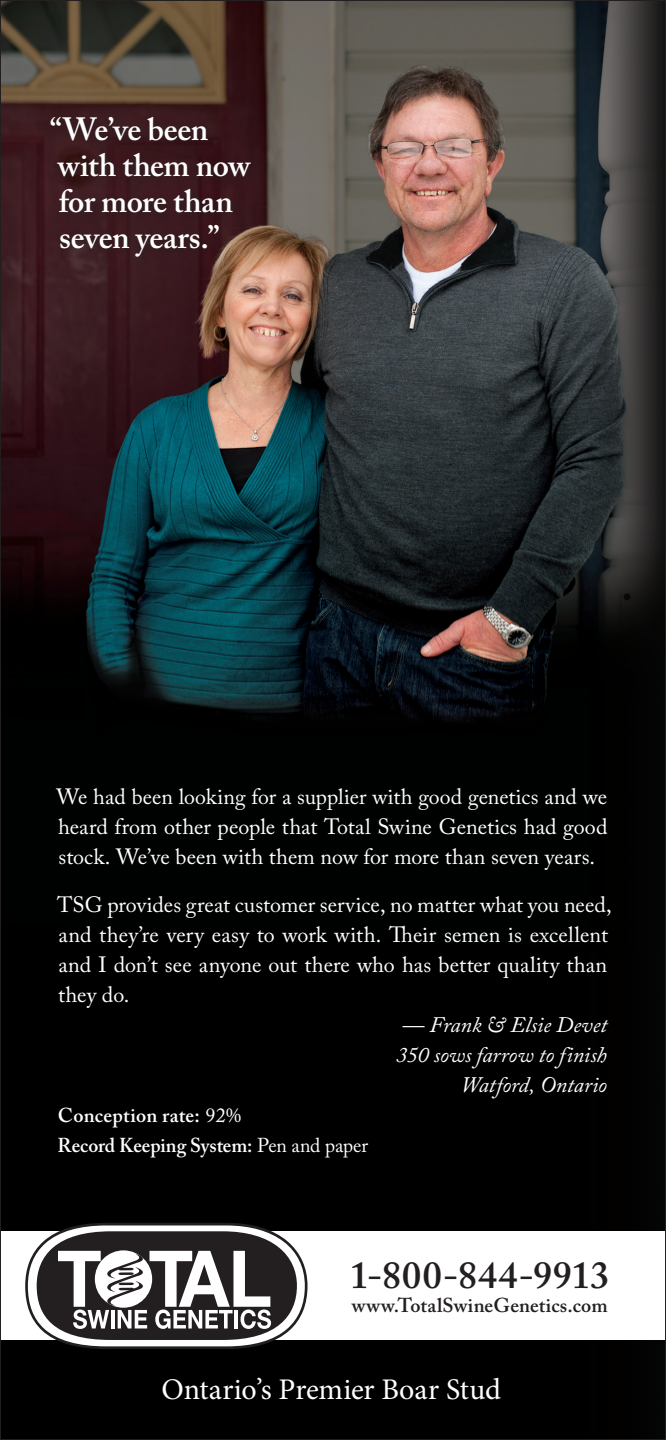
<style>
.page{position:relative;width:666px;height:1440px;background:#fff}
.page>*{position:absolute;margin:0;border:0;box-sizing:border-box;transform-origin:0 0}
.t1{font:600 38px "Adobe Caslon Pro";letter-spacing:.025em;color:#231f20}
.t2{font:600 32px/36px "Adobe Caslon Pro";letter-spacing:-.01em;color:#fff}
.t3{font:30px "Minion Pro";letter-spacing:-.005em;color:#fff}
.t4{font:22px/30px "Adobe Caslon Pro";letter-spacing:.005em;color:#fff;text-align:justify}
.t5{font:italic 22px/30px "Adobe Caslon Pro";color:#fff;text-align:right}
.t6{font:600 20px/30px "Adobe Caslon Pro";letter-spacing:.005em;color:#fff}
.t7{font:600 20px "Adobe Caslon Pro";letter-spacing:.01em;color:#231f20}
.s1{font-weight:400}
</style>
<div class="page">
<img style="left:2px;top:2px;width:662px;height:1436px">
<div style="left:0;top:1231px;width:666px;height:109px;background:#fff"></div>
<svg style="left:25px;top:1223px;width:283px;height:126px"></svg>
<div style="left:44px;top:111px;width:217px;height:156px;background:#231f20;opacity:.75"></div>
<h2 class="t2" style="left:50px;top:111px;width:202px">“We’ve been with them now for more than seven years.”</h2>
<p class="t4" style="left:57px;top:781px;width:552px">We had been looking for a supplier with good genetics and we heard from other people that Total Swine Genetics had good stock. We’ve been with them now for more than seven years.</p>
<p class="t4" style="left:57px;top:889px;width:556px;text-align:left">TSG provides great customer service, no matter what you need, and they’re very easy to work with. Their semen is excellent and I don’t see anyone out there who has better quality than they do.</p>
<p class="t5" style="left:397px;top:1009px;width:212px">— Frank &amp; Elsie Devet<br>350 sows farrow to finish<br>Watford, Ontario</p>
<p class="t6" style="left:58px;top:1100px;width:312px">Conception rate: <span class="s1">92%<br></span>Record Keeping System: <span class="s1">Pen and paper</span></p>
<h1 class="t1" style="left:350px;top:1253px;width:261px">1-800-844-9913</h1>
<p class="t7" style="left:352px;top:1294px;width:257px">www.TotalSwineGenetics.com</p>
<h3 class="t3" style="left:161px;top:1369px;width:341px">Ontario’s Premier Boar Stud</h3>
</div>
